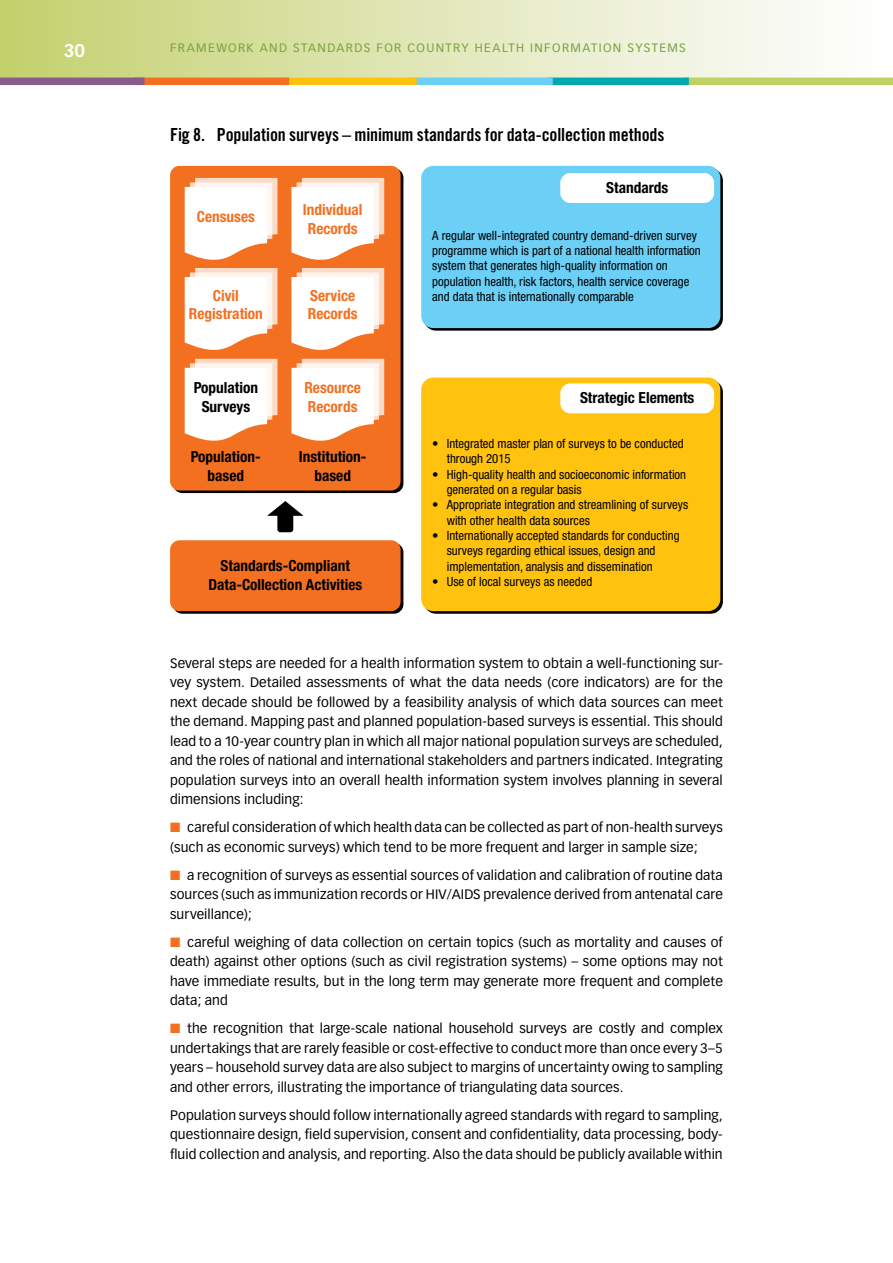
<style>
.page{position:relative;width:893px;height:1263px;background:#fff}
.page>*{position:absolute;margin:0;border:0;box-sizing:border-box;transform-origin:0 0}
.t1{font:18px "Trade Gothic Bold Cond Twenty";letter-spacing:-.005em;color:#000}
.t2{font:700 18px "Vectora LH";color:#fff}
.t3{font:700 condensed 15.3px/18.3px "Helvetica Neue";color:#000;text-align:center}
.t4{font:700 condensed 15.3px/18.3px "Helvetica Neue";color:#f37021;text-align:center}
.t5{font:13.5px/19.5px "Vectora LH";letter-spacing:.005em;color:#000;text-align:justify}
.t6{font:condensed 12.75px/15.3px "Helvetica Neue";color:#000}
.t7{font:12px "Vectora LH";color:#7aa23f}
.s1{color:#f37021}
</style>
<div class="page">
<div style="left:0;top:0;width:893px;height:81px;background:linear-gradient(to right,#c4d170,#fff)"></div>
<div style="left:685px;top:78px;width:208px;height:7px;background:#c1d065"></div>
<div style="left:548px;top:78px;width:141px;height:7px;background:#00aaac"></div>
<div style="left:411px;top:78px;width:142px;height:7px;background:#6ccff6"></div>
<div style="left:283px;top:78px;width:134px;height:7px;background:#ffc20e"></div>
<div style="left:134px;top:78px;width:155px;height:7px;background:#f37021"></div>
<div style="left:0;top:78px;width:145px;height:7px;background:#885b8a"></div>
<hr style="left:892px;top:0;width:1px;height:80px;background:#fff">
<svg style="left:424px;top:168px;width:299px;height:163px"></svg>
<svg style="left:424px;top:380px;width:299px;height:234px;background:#262011"></svg>
<div style="left:421px;top:166px;width:299px;height:162px;background:#6ccff6;border-radius:12px"></div>
<div style="left:560px;top:173px;width:154px;height:30px;background:#fff;border-radius:10px"></div>
<div style="left:421px;top:377px;width:299px;height:234px;background:#ffc20e;border-radius:12px"></div>
<div style="left:560px;top:383px;width:154px;height:30px;background:#fff;border-radius:10px"></div>
<div style="left:170px;top:166px;width:231px;height:324px;background:#f37021;border-radius:9px"></div>
<svg style="left:267px;top:501px;width:37px;height:31px"></svg>
<svg style="left:173px;top:543px;width:230px;height:71px"></svg>
<div style="left:170px;top:540px;width:231px;height:71px;background:#f37021;border-radius:9px"></div>
<svg style="left:185px;top:178px;width:92px;height:82px;background:#fdeadf"></svg>
<svg style="left:291px;top:178px;width:93px;height:82px;background:#fdeade"></svg>
<svg style="left:185px;top:268px;width:92px;height:82px;background:#fdebe0"></svg>
<svg style="left:291px;top:268px;width:93px;height:82px;background:#fdeade"></svg>
<svg style="left:185px;top:359px;width:92px;height:82px;background:#fdeadf"></svg>
<svg style="left:291px;top:359px;width:93px;height:82px;background:#fdeade"></svg>
<h1 class="t2" style="left:64px;top:39px;width:23px">30</h1>
<p class="t7" style="left:170px;top:40px;width:19px">Framewor</p>
<p class="t7" style="left:247px;top:40px;width:24px">k and</p>
<p class="t7" style="left:293px;top:40px;width:10px">standards</p>
<p class="t7" style="left:376px;top:40px;width:9px">for</p>
<p class="t7" style="left:407px;top:40px;width:10px">countr</p>
<p class="t7" style="left:461px;top:40px;width:23px">y health</p>
<p class="t7" style="left:530px;top:40px;width:10px">information</p>
<p class="t7" style="left:627px;top:40px;width:26px">systems</p>
<h1 class="t1" style="left:170px;top:124px;width:496px">Fig 8. Population surveys – minimum standards for data-collection methods</h1>
<p class="t3" style="left:606px;top:178px;width:64px">Standards</p>
<p class="t4" style="left:197px;top:207px;width:60px">Censuses</p>
<p class="t4" style="left:303px;top:201px;width:61px">Individual<br>Records</p>
<p class="t4" style="left:189px;top:286px;width:75px">Civil<br>Registration</p>
<p class="t4" style="left:308px;top:286px;width:51px;text-align:left">Service<br>Records</p>
<p class="t3" style="left:194px;top:379px;width:66px">Population<br>Surveys</p>
<p class="t4" style="left:304px;top:379px;width:58px;text-align:left">Resource<br>Records</p>
<p class="t3" style="left:191px;top:447px;width:72px">Population&shy;based</p>
<p class="t3" style="left:299px;top:447px;width:69px">Institution&shy;based</p>
<p class="t3" style="left:208px;top:557px;width:155px">Standards-Compliant<br>Data-Collection Activities</p>
<p class="t6" style="left:432px;top:227px;width:270px">A regular well-integrated country demand-driven survey programme which is part of a national health information system that generates high-quality information on population health, risk factors, health service coverage and data that is internationally comparable</p>
<p class="t3" style="left:580px;top:388px;width:116px">Strategic Elements</p>
<p class="t6" style="left:447px;top:436px;width:238px;text-indent:-14px">• Integrated master plan of surveys to be conducted through 2015</p>
<p class="t6" style="left:447px;top:466px;width:241px;text-indent:-14px">• High-quality health and socioeconomic information generated on a regular basis</p>
<p class="t6" style="left:447px;top:497px;width:243px;text-indent:-14px">• Appropriate integration and streamlining of surveys with other health data sources</p>
<p class="t6" style="left:447px;top:528px;width:234px;text-indent:-14px">• Internationally accepted standards for conducting surveys regarding ethical issues, design and implementation, analysis and dissemination</p>
<p class="t6" style="left:432px;top:573px;width:161px">• Use of local surveys as needed</p>
<p class="t5" style="left:170px;top:653px;width:554px">Several steps are needed for a health information system to obtain a well-functioning sur&shy;vey system. Detailed assessments of what the data needs (core indicators) are for the next decade should be followed by a feasibility analysis of which data sources can meet the demand. Mapping past and planned population-based surveys is essential. This should lead to a 10-year country plan in which all major national population surveys are scheduled, and the roles of national and international stakeholders and partners indicated. Integrating population surveys into an overall health information system involves planning in several dimensions including:</p>
<p class="t5" style="left:170px;top:818px;width:554px"><span class="s1">■</span> careful consideration of which health data can be collected as part of non-health surveys (such as economic surveys) which tend to be more frequent and larger in sample size;</p>
<p class="t5" style="left:170px;top:865px;width:554px"><span class="s1">■</span> a recognition of surveys as essential sources of validation and calibration of routine data sources (such as immunization records or HIV/AIDS prevalence derived from antenatal care surveillance);</p>
<p class="t5" style="left:170px;top:932px;width:554px"><span class="s1">■</span> careful weighing of data collection on certain topics (such as mortality and causes of death) against other options (such as civil registration systems) – some options may not have immediate results, but in the long term may generate more frequent and complete data; and</p>
<p class="t5" style="left:170px;top:1019px;width:554px"><span class="s1">■</span> the recognition that large-scale national household surveys are costly and complex undertakings that are rarely feasible or cost-effective to conduct more than once every 3–5 years – household survey data are also subject to margins of uncertainty owing to sampling and other errors, illustrating the importance of triangulating data sources.</p>
<p class="t5" style="left:170px;top:1105px;width:554px">Population surveys should follow internationally agreed standards with regard to sampling, questionnaire design, field supervision, consent and confidentiality, data processing, body&shy;fluid collection and analysis, and reporting. Also the data should be publicly available within</p>
</div>
